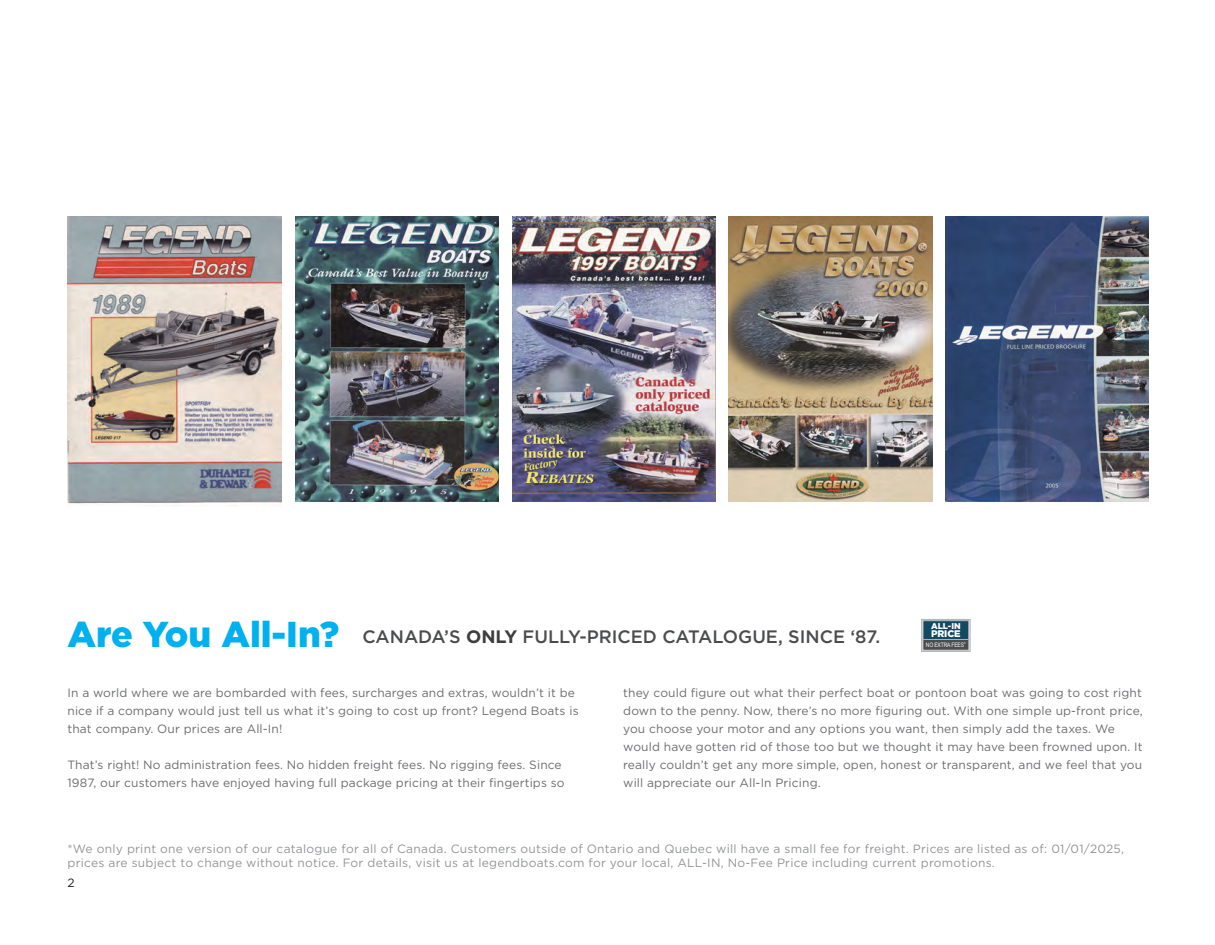
<style>
.page{position:relative;width:1215px;height:945px;background:#fff}
.page>*{position:absolute;margin:0;border:0;box-sizing:border-box;transform-origin:0 0}
.main_title{font:900 36px "Gotham";color:#00b1ef}
.all_caps_title{font:500 18px "Gotham";color:#4b4c4d}
.body_copy{font:12px/18px "Gotham";letter-spacing:.01em;color:#6c6d70}
.Big_Price{font:12px/14.4px "Gotham";letter-spacing:.02em;color:#939598}
.t1{font:12px "Gotham";color:#231f20}
.t2{font:900 9.6px "Gotham HTF";letter-spacing:-.01em;color:#fff}
.t3{font:900 8.4px "Gotham HTF";color:#fff}
.t4{font:6.15px "Arial Narrow";letter-spacing:-.02em;color:#fff}
.s1{font-weight:700;color:#3e3e3f}
</style>
<div class="page">
<img style="left:67px;top:216px;width:214px;height:290px">
<img style="left:295px;top:216px;width:203px;height:285px">
<img style="left:512px;top:216px;width:203px;height:285px">
<img style="left:729px;top:216px;width:203px;height:285px">
<img style="left:946px;top:216px;width:203px;height:285px">
<svg style="left:921px;top:619px;width:49px;height:33px"></svg>
<div style="left:923px;top:620px;width:46px;height:20px;background:#124a62;border:1px solid #a8a9ad"></div>
<div style="left:923px;top:639px;width:46px;height:11px;background:#4b4c4d;border:1px solid #b2b3b7"></div>
<p class="main_title" style="left:68px;top:610px;width:273px">Are You All-In?</p>
<p class="all_caps_title" style="left:362px;top:625px;width:520px">CANADA’S <span class="s1">ONLY</span> FULLY-PRICED CATALOGUE, SINCE ‘87.</p>
<p class="t3" style="left:931px;top:621px;width:31px">ALL-IN</p>
<p class="t2" style="left:931px;top:628px;width:31px">PRICE</p>
<p class="t4" style="left:926px;top:640px;width:41px">NO EXTRA FEES<sup>*</sup></p>
<p class="body_copy" style="left:68px;top:684px;width:513px">In a world where we are bombarded with fees, surcharges and extras, wouldn’t it be nice if a company would just tell us what it’s going to cost up front? Legend Boats is that company. Our prices are All-In!</p>
<p class="body_copy" style="left:68px;top:756px;width:499px">That’s right! No administration fees. No hidden freight fees. No rigging fees. Since<br>1987, our customers have enjoyed having full package pricing at their fingertips so</p>
<p class="body_copy" style="left:623px;top:684px;width:521px">they could figure out what their perfect boat or pontoon boat was going to cost right down to the penny. Now, there’s no more figuring out. With one simple up-front price, you choose your motor and any options you want, then simply add the taxes. We would have gotten rid of those too but we thought it may have been frowned upon. It really couldn’t get any more simple, open, honest or transparent, and we feel that you will appreciate our All-In Pricing.</p>
<p class="Big_Price" style="left:68px;top:841px;width:1058px">*We only print one version of our catalogue for all of Canada. Customers outside of Ontario and Quebec will have a small fee for freight. Prices are listed as of: 01/01/2025, prices are subject to change without notice. For details, visit us at legendboats.com for your local, ALL-IN, No-Fee Price including current promotions.</p>
<p class="t1" style="left:68px;top:875px;width:9px">2</p>
</div>
